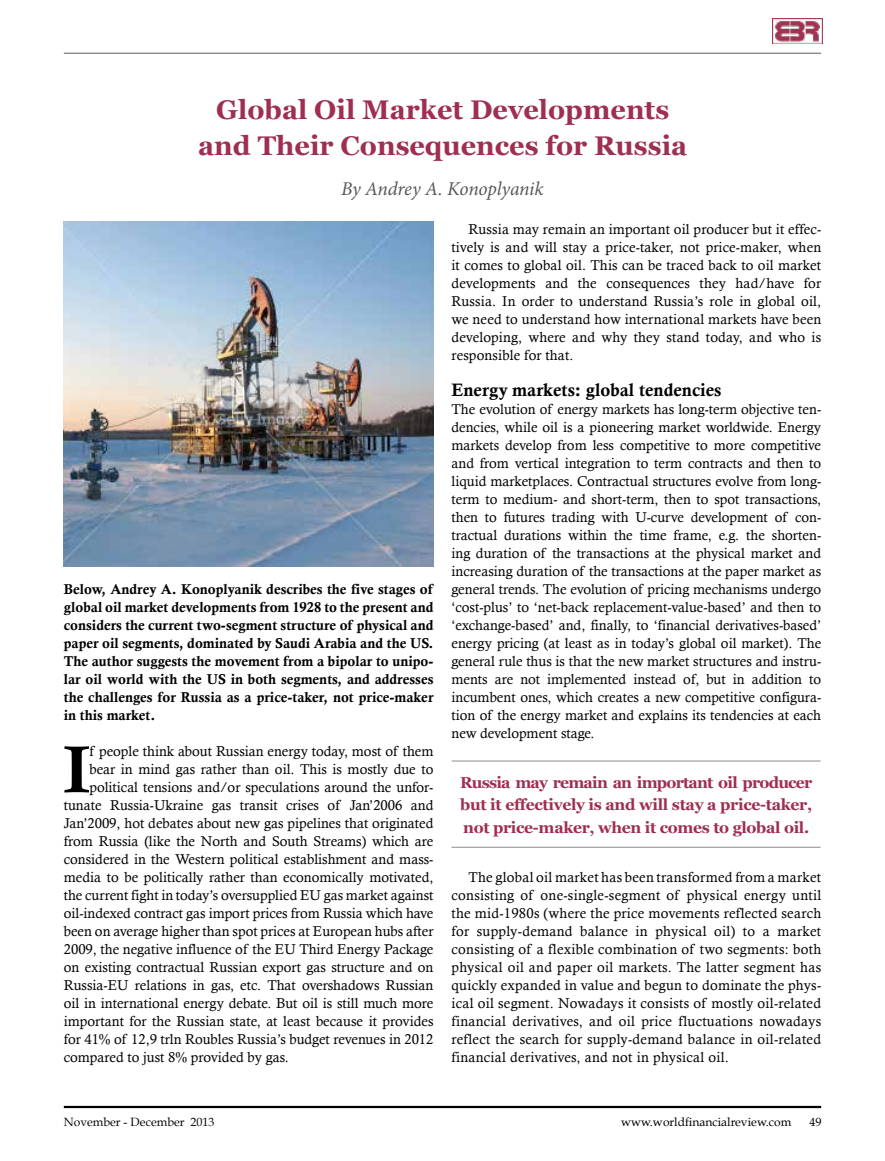
<style>
.page{position:relative;width:885px;height:1161px;background:#fff}
.page>*{position:absolute;margin:0;border:0;box-sizing:border-box;transform-origin:0 0}
.t1{font:66.6px "Calis MT Bol";color:#000}
.t2{font:700 27px/36px "Georgia";color:#9f2f50;text-align:center}
.t3{font:italic 19.5px "Minion Pro";letter-spacing:-.01em;color:#58595b}
.t4{font:18px "Calis MT Bol";color:#000}
.t5{font:700 15.75px/22.5px "Georgia";letter-spacing:-.02em;color:#9f2f50;text-align:justify}
.t6{font:14.25px/18px "Calisto";color:#000;text-align:justify}
.t7{font:14.25px/18px "Calis MT Bol";color:#000;text-align:justify}
.t8{font:12px "Book Antiqua";color:#000}
.t9{font:12px "Book Antiqua";color:#0a0a0b}
</style>
<div class="page">
<hr style="left:64px;top:53px;width:757px;height:1px;background:#58595b">
<img style="left:772px;top:18px;width:50px;height:26px">
<hr style="left:64px;top:1106px;width:757px;height:2px;background:#000">
<img style="left:64px;top:222px;width:369px;height:344px">
<hr style="left:451px;top:847px;width:369px;height:1px;background:#807f83">
<hr style="left:451px;top:760px;width:369px;height:1px;background:#807f83">
<h2 class="t2" style="left:198px;top:91px;width:490px">Global Oil Market Developments and Their Consequences for Russia</h2>
<h3 class="t3" style="left:341px;top:175px;width:204px">By Andrey A. Konoplyanik</h3>
<p class="t7" style="left:64px;top:580px;width:371px">Below, Andrey A. Konoplyanik describes the five stages of global oil market developments from 1928 to the present and considers the current two-segment structure of physical and paper oil segments, dominated by Saudi Arabia and the US.<br>The author suggests the movement from a bipolar to unipo&shy;lar oil world with the US in both segments, and addresses the challenges for Russia as a price-taker, not price-maker in this market.</p>
<h1 class="t1" style="left:64px;top:731px;width:27px">I</h1>
<p class="t6" style="left:89px;top:742px;width:345px">f people think about Russian energy today, most of them</p>
<p class="t6" style="left:89px;top:760px;width:345px">bear in mind gas rather than oil. This is mostly due to</p>
<p class="t6" style="left:89px;top:778px;width:345px">political tensions and/or speculations around the unfor-</p>
<p class="t6" style="left:64px;top:796px;width:371px">tunate Russia-Ukraine gas transit crises of Jan’2006 and</p>
<p class="t6" style="left:64px;top:814px;width:371px">Jan’2009, hot debates about new gas pipelines that originated</p>
<p class="t6" style="left:64px;top:832px;width:371px">from Russia (like the North and South Streams) which are</p>
<p class="t6" style="left:64px;top:850px;width:371px">considered in the Western political establishment and mass-</p>
<p class="t6" style="left:64px;top:868px;width:371px">media to be politically rather than economically motivated,</p>
<p class="t6" style="left:64px;top:886px;width:371px">the current fight in today’s oversupplied EU gas market against</p>
<p class="t6" style="left:64px;top:904px;width:371px">oil-indexed contract gas import prices from Russia which have</p>
<p class="t6" style="left:64px;top:922px;width:371px">been on average higher than spot prices at European hubs after</p>
<p class="t6" style="left:64px;top:940px;width:371px">2009, the negative influence of the EU Third Energy Package</p>
<p class="t6" style="left:64px;top:958px;width:371px">on existing contractual Russian export gas structure and on</p>
<p class="t6" style="left:64px;top:976px;width:371px">Russia-EU relations in gas, etc. That overshadows Russian</p>
<p class="t6" style="left:64px;top:994px;width:371px">oil in international energy debate. But oil is still much more</p>
<p class="t6" style="left:64px;top:1012px;width:371px">important for the Russian state, at least because it provides</p>
<p class="t6" style="left:64px;top:1030px;width:371px">for 41% of 12,9 trln Roubles Russia’s budget revenues in 2012</p>
<p class="t6" style="left:64px;top:1048px;width:226px">compared to just 8% provided by gas.</p>
<p class="t6" style="left:451px;top:220px;width:371px;text-indent:17px">Russia may remain an important oil producer but it effec&shy;tively is and will stay a price-taker, not price-maker, when it comes to global oil. This can be traced back to oil market developments and the consequences they had/have for Russia. In order to understand Russia’s role in global oil, we need to understand how international markets have been developing, where and why they stand today, and who is responsible for that.</p>
<p class="t4" style="left:451px;top:380px;width:271px">Energy markets: global tendencies</p>
<p class="t6" style="left:451px;top:400px;width:371px">The evolution of energy markets has long-term objective ten&shy;dencies, while oil is a pioneering market worldwide. Energy markets develop from less competitive to more competitive and from vertical integration to term contracts and then to liquid marketplaces. Contractual structures evolve from long&shy;term to medium- and short-term, then to spot transactions, then to futures trading with U-curve development of con&shy;tractual durations within the time frame, e.g. the shorten&shy;ing duration of the transactions at the physical market and increasing duration of the transactions at the paper market as general trends. The evolution of pricing mechanisms undergo ‘cost-plus’ to ‘net-back replacement-value-based’ and then to ‘exchange-based’ and, finally, to ‘financial derivatives-based’ energy pricing (at least as in today’s global oil market). The general rule thus is that the new market structures and instru&shy;ments are not implemented instead of, but in addition to incumbent ones, which creates a new competitive configura&shy;tion of the energy market and explains its tendencies at each new development stage.</p>
<p class="t5" style="left:460px;top:771px;width:353px">Russia may remain an important oil producer but it effectively is and will stay a price-taker, not price-maker, when it comes to global oil.</p>
<p class="t6" style="left:451px;top:868px;width:371px;text-indent:17px">The global oil market has been transformed from a market consisting of one-single-segment of physical energy until the mid-1980s (where the price movements reflected search for supply-demand balance in physical oil) to a market consisting of a flexible combination of two segments: both physical oil and paper oil markets. The latter segment has quickly expanded in value and begun to dominate the phys&shy;ical oil segment. Nowadays it consists of mostly oil-related financial derivatives, and oil price fluctuations nowadays reflect the search for supply-demand balance in oil-related financial derivatives, and not in physical oil.</p>
<p class="t9" style="left:64px;top:1114px;width:152px">November - December 2013</p>
<p class="t8" style="left:621px;top:1114px;width:172px">www.worldfinancialreview.com</p>
<p class="t8" style="left:809px;top:1114px;width:13px">49</p>
</div>
